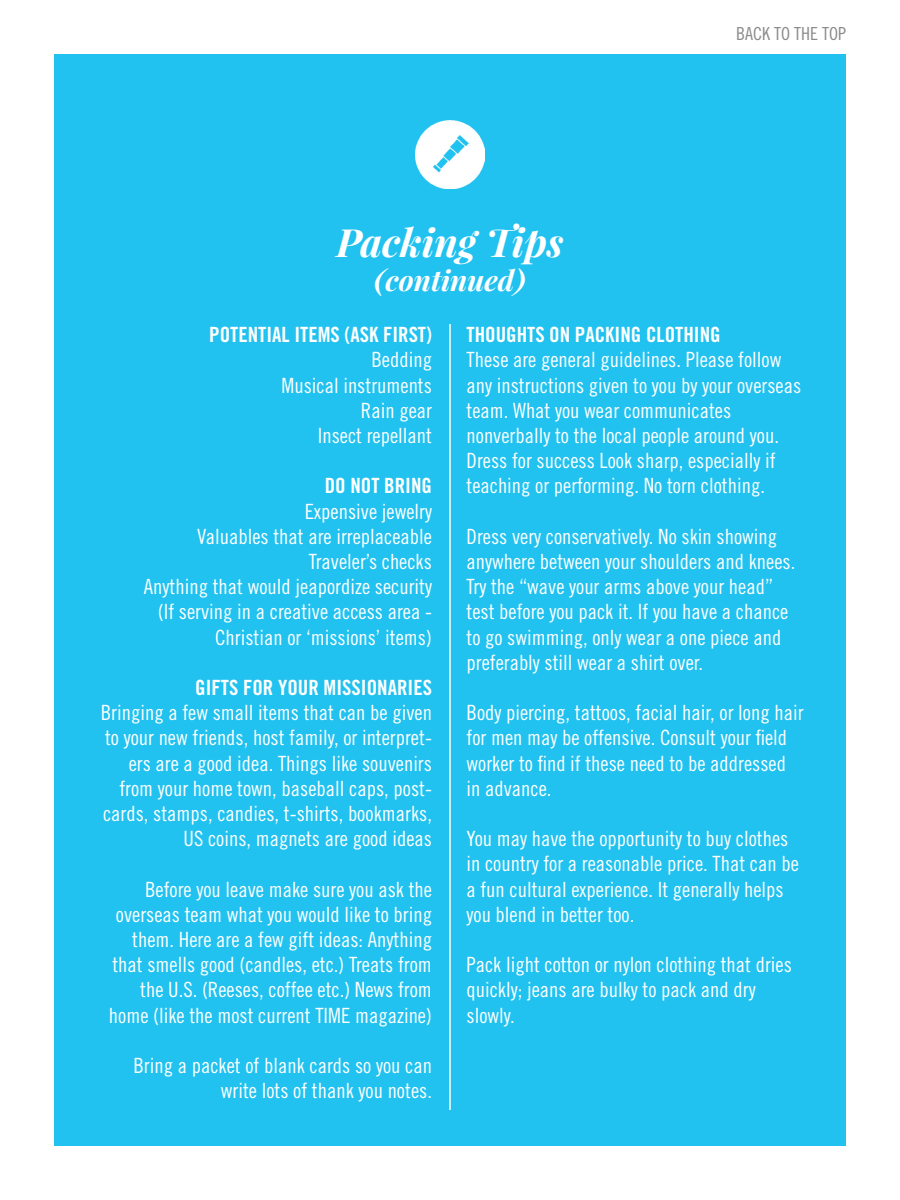
<style>
.page{position:relative;width:900px;height:1200px;background:#fff}
.page>*{position:absolute;margin:0;border:0;box-sizing:border-box;transform-origin:0 0}
.t1{font:italic 700 39px "Playfair Display";color:#fff}
.t2{font:italic 700 28.5px "Playfair Display";color:#fff}
.t3{font:21px/25.2px "Trade Gothic LT Std Cn 18";color:#fff;text-align:right}
.t4{font:21px "Trade Gothic LT Std Bd Cn 20";color:#fff}
.t5{font:18px "Trade Gothic LT Std Cn 18";color:#8a8a8a}
</style>
<div class="page">
<div style="left:54px;top:54px;width:792px;height:1092px;background:#21c2f0"></div>
<img style="left:416px;top:121px;width:68px;height:68px">
<hr style="left:449px;top:324px;width:2px;height:786px;background:#fff">
<p class="t5" style="left:736px;top:23px;width:111px">BACK TO THE TOP</p>
<h1 class="t1" style="left:337px;top:215px;width:228px">Packing Tips</h1>
<h2 class="t2" style="left:374px;top:261px;width:153px">(continued)</h2>
<p class="t4" style="left:209px;top:322px;width:224px">POTENTIAL ITEMS (ASK FIRST)</p>
<p class="t3" style="left:282px;top:347px;width:152px">Bedding<br>Musical instruments<br>Rain gear<br>Insect repellant</p>
<p class="t4" style="left:325px;top:473px;width:106px">DO NOT BRING</p>
<p class="t3" style="left:144px;top:498px;width:290px">Expensive jewelry<br>Valuables that are irreplaceable<br>Traveler’s checks<br>Anything that would jeapordize security (If serving in a creative access area -<br>Christian or ‘missions’ items)</p>
<p class="t4" style="left:195px;top:675px;width:238px">GIFTS FOR YOUR MISSIONARIES</p>
<p class="t3" style="left:101px;top:700px;width:333px">Bringing a few small items that can be given to your new friends, host family, or interpret&shy;ers are a good idea. Things like souvenirs from your home town, baseball caps, post&shy;cards, stamps, candies, t-shirts, bookmarks, US coins, magnets are good ideas</p>
<p class="t3" style="left:109px;top:876px;width:325px">Before you leave make sure you ask the overseas team what you would like to bring them. Here are a few gift ideas: Anything that smells good (candles, etc.) Treats from the U.S. (Reeses, coffee etc.) News from home (like the most current TIME magazine)</p>
<p class="t3" style="left:133px;top:1053px;width:300px">Bring a packet of blank cards so you can write lots of thank you notes.</p>
<p class="t4" style="left:467px;top:322px;width:253px">THOUGHTS ON PACKING CLOTHING</p>
<p class="t3" style="left:467px;top:347px;width:336px;text-align:left">These are general guidelines. Please follow any instructions given to you by your overseas team. What you wear communicates nonverbally to the local people around you.<br>Dress for success Look sharp, especially if teaching or performing. No torn clothing.</p>
<p class="t3" style="left:467px;top:523px;width:330px;text-align:left">Dress very conservatively. No skin showing anywhere between your shoulders and knees.<br>Try the “wave your arms above your head” test before you pack it. If you have a chance to go swimming, only wear a one piece and preferably still wear a shirt over.</p>
<p class="t3" style="left:467px;top:700px;width:339px;text-align:left">Body piercing, tattoos, facial hair, or long hair for men may be offensive. Consult your field worker to find if these need to be addressed in advance.</p>
<p class="t3" style="left:467px;top:826px;width:334px;text-align:left">You may have the opportunity to buy clothes in country for a reasonable price. That can be a fun cultural experience. It generally helps you blend in better too.</p>
<p class="t3" style="left:467px;top:952px;width:327px;text-align:left">Pack light cotton or nylon clothing that dries quickly; jeans are bulky to pack and dry slowly.</p>
</div>
